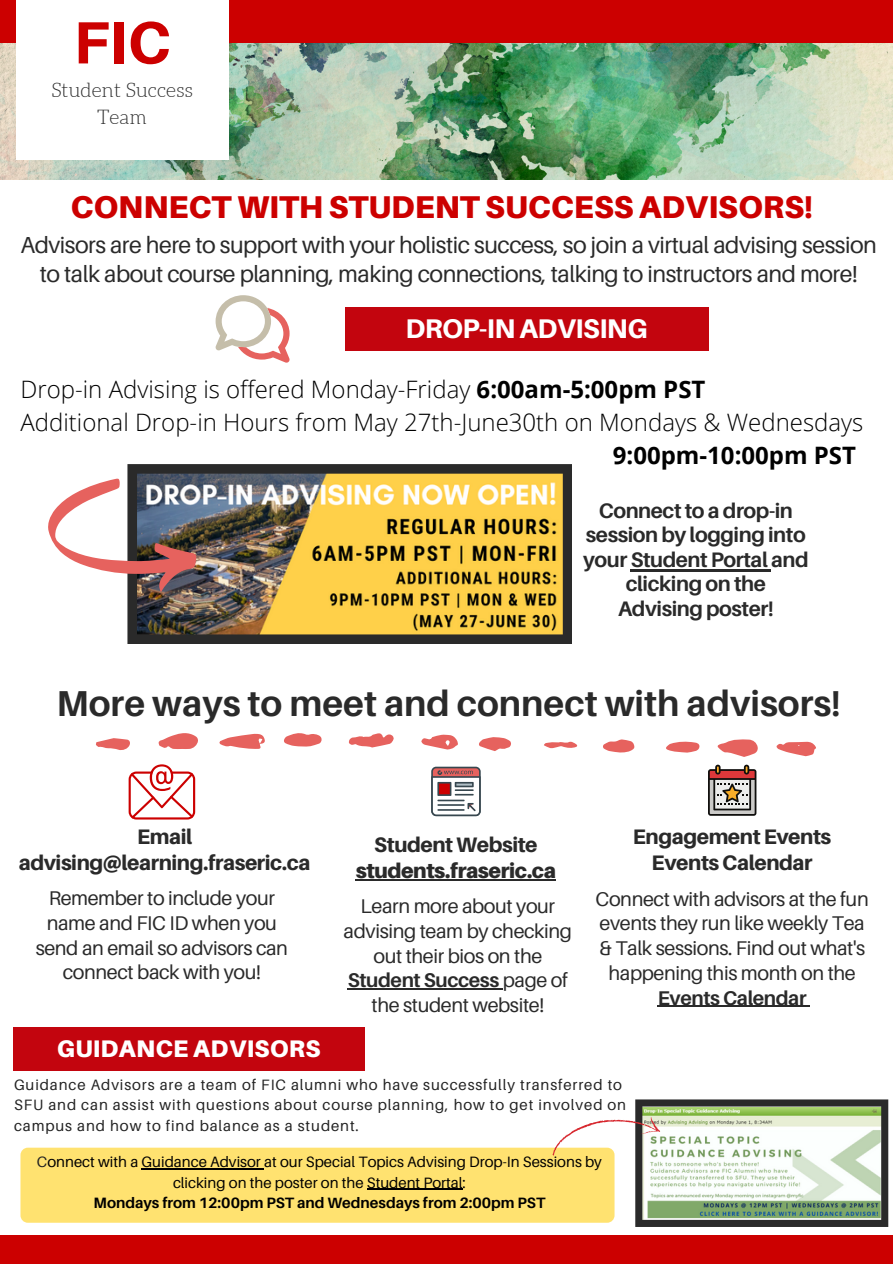
<style>
.page{position:relative;width:893px;height:1264px;background:#fff}
.page>*{position:absolute;margin:0;border:0;box-sizing:border-box;transform-origin:0 0}
.t1{font:800 59.55px "Aileron";color:#c00}
.t2{font:700 36px "Aileron";color:#2a2a2a}
.t3{font:900 31.5px "Aileron";color:#c00}
.t4{font:800 27px "Aileron";letter-spacing:-.02em;color:#fff}
.t5{font:300 24px "Open Sans";color:#000}
.t6{font:700 24px "Open Sans";color:#000}
.t7{font:900 24px "Aileron";letter-spacing:.01em;color:#fff}
.t8{font:23.1px/29.2px "Aileron";letter-spacing:-.02em;color:#2a2a2a;text-align:center}
.t9{font:700 21px/24.5px "Aileron";letter-spacing:-.02em;color:#2a2a2a;text-align:center}
.t10{font:800 21px "Aileron";letter-spacing:-.02em;color:#2a2a2a}
.t11{font:900 21px "Aileron";letter-spacing:-.02em;color:#2a2a2a}
.t12{font:19.8px/24.8px "Aileron";letter-spacing:-.02em;color:#2a2a2a;text-align:center}
.t13{font:300 19.8px/27px "Aleo";color:#2a2a2a;text-align:center}
.t14{font:15px/20.2px "Aileron";letter-spacing:.06em;color:#222}
.t15{font:15px/20.2px "Aileron";color:#000;text-align:center}
.t16{font:700 15px "Aileron";color:#000}
.s1{font-weight:700}
.s2{color:#222}
</style>
<div class="page">
<div style="left:0;top:0;width:892px;height:59px;background:#c00"></div>
<img style="left:0;top:44px;width:892px;height:136px">
<img style="left:17px;top:0;width:211px;height:159px">
<svg style="left:215px;top:295px;width:75px;height:68px"></svg>
<svg style="left:129px;top:764px;width:66px;height:55px"></svg>
<div style="left:0;top:1235px;width:892px;height:28px;background:#c00"></div>
<svg style="left:431px;top:766px;width:49px;height:50px"></svg>
<svg style="left:708px;top:764px;width:48px;height:51px;background:#a28b84"></svg>
<svg style="left:717px;top:739px;width:41px;height:17px"></svg>
<svg style="left:159px;top:733px;width:39px;height:16px"></svg>
<svg style="left:219px;top:733px;width:46px;height:16px"></svg>
<svg style="left:348px;top:733px;width:46px;height:14px"></svg>
<svg style="left:776px;top:741px;width:40px;height:15px"></svg>
<svg style="left:284px;top:733px;width:37px;height:13px"></svg>
<svg style="left:421px;top:734px;width:37px;height:15px"></svg>
<svg style="left:479px;top:737px;width:32px;height:14px"></svg>
<svg style="left:603px;top:739px;width:31px;height:13px"></svg>
<svg style="left:96px;top:738px;width:34px;height:12px"></svg>
<svg style="left:666px;top:741px;width:33px;height:11px"></svg>
<svg style="left:544px;top:741px;width:33px;height:7px"></svg>
<div style="left:13px;top:1027px;width:351px;height:43px;background:#c3050e"></div>
<div style="left:20px;top:1147px;width:594px;height:75px;background:#ffe270;border-radius:7px"></div>
<hr style="left:141px;top:1168px;width:123px;height:1px;background:#000">
<hr style="left:367px;top:1188px;width:95px;height:1px;background:#000">
<svg style="left:546px;top:1099px;width:342px;height:127px"></svg>
<div style="left:344px;top:307px;width:364px;height:44px;background:#c3050e"></div>
<img style="left:127px;top:464px;width:445px;height:180px">
<svg style="left:48px;top:478px;width:149px;height:114px"></svg>
<hr style="left:356px;top:879px;width:199px;height:1px;background:#2a2a2a">
<hr style="left:348px;top:988px;width:151px;height:1px;background:#2a2a2a">
<hr style="left:657px;top:1005px;width:149px;height:1px;background:#2a2a2a">
<hr style="left:630px;top:569px;width:141px;height:2px;background:#2a2a2a">
<p class="t1" style="left:74px;top:6px;width:99px">FIC</p>
<h1 class="t13" style="left:51px;top:76px;width:143px">Student Success<br>Team</h1>
<h4 class="t3" style="left:70px;top:187px;width:744px">CONNECT WITH STUDENT SUCCESS ADVISORS!</h4>
<p class="t8" style="left:20px;top:230px;width:858px">Advisors are here to support with your holistic success, so join a virtual advising session to talk about course planning, making connections, talking to instructors and more!</p>
<p class="t4" style="left:405px;top:311px;width:244px">DROP-IN ADVISING</p>
<p class="t5" style="left:21px;top:372px;width:686px">Drop-in Advising is offered Monday-Friday <span class="s1">6:00am-5:00pm PST</span></p>
<p class="t5" style="left:21px;top:405px;width:844px">Additional Drop-in Hours from May 27th-June30th on Mondays &amp; Wednesdays</p>
<p class="t6" style="left:612px;top:439px;width:245px">9:00pm-10:00pm PST</p>
<p class="t9" style="left:583px;top:498px;width:227px">Connect to a drop-in session by logging into your Student Portal and clicking on the</p>
<p class="t9" style="left:618px;top:596px;width:157px">Advising poster!</p>
<p class="t2" style="left:56px;top:681px;width:785px">More ways to meet and connect with advisors!</p>
<h6 class="t10" style="left:137px;top:823px;width:57px">Email</h6>
<p class="t10" style="left:19px;top:849px;width:293px">advising@learning.fraseric.ca</p>
<p class="t10" style="left:374px;top:831px;width:165px">Student Website</p>
<p class="t11" style="left:356px;top:857px;width:202px">students.fraseric.ca</p>
<p class="t10" style="left:632px;top:823px;width:200px">Engagement Events</p>
<p class="t10" style="left:651px;top:849px;width:162px">Events Calendar</p>
<p class="t12" style="left:36px;top:885px;width:254px">Remember to include your name and FIC ID when you send an email so advisors can connect back with you!</p>
<h2 class="t12" style="left:343px;top:893px;width:230px">Learn more about your advising team by checking out their bios on the<br><span class="s1">Student Success</span> page of the student website!</h2>
<p class="t12" style="left:595px;top:885px;width:275px">Connect with advisors at the fun events they run like weekly Tea &amp; Talk sessions. Find out what's happening this month on the<br><span class="s1">Events Calendar</span></p>
<p class="t7" style="left:57px;top:1033px;width:265px">GUIDANCE ADVISORS</p>
<p class="t14" style="left:14px;top:1074px;width:613px">Guidance Advisors are a team of FIC alumni who have successfully transferred to<br>SFU and can assist with questions about course planning, how to get involved on campus and how to find balance as a student.</p>
<p class="t15" style="left:37px;top:1151px;width:566px"><span class="s2">C</span>onnect with a Guidance Advisor at our Special Topics Advising Drop-In Sessions by clicking on the poster on the Student Portal:</p>
<h3 class="t16" style="left:93px;top:1193px;width:453px">Mondays from 12:00pm PST and Wednesdays from 2:00pm PST</h3>
</div>
